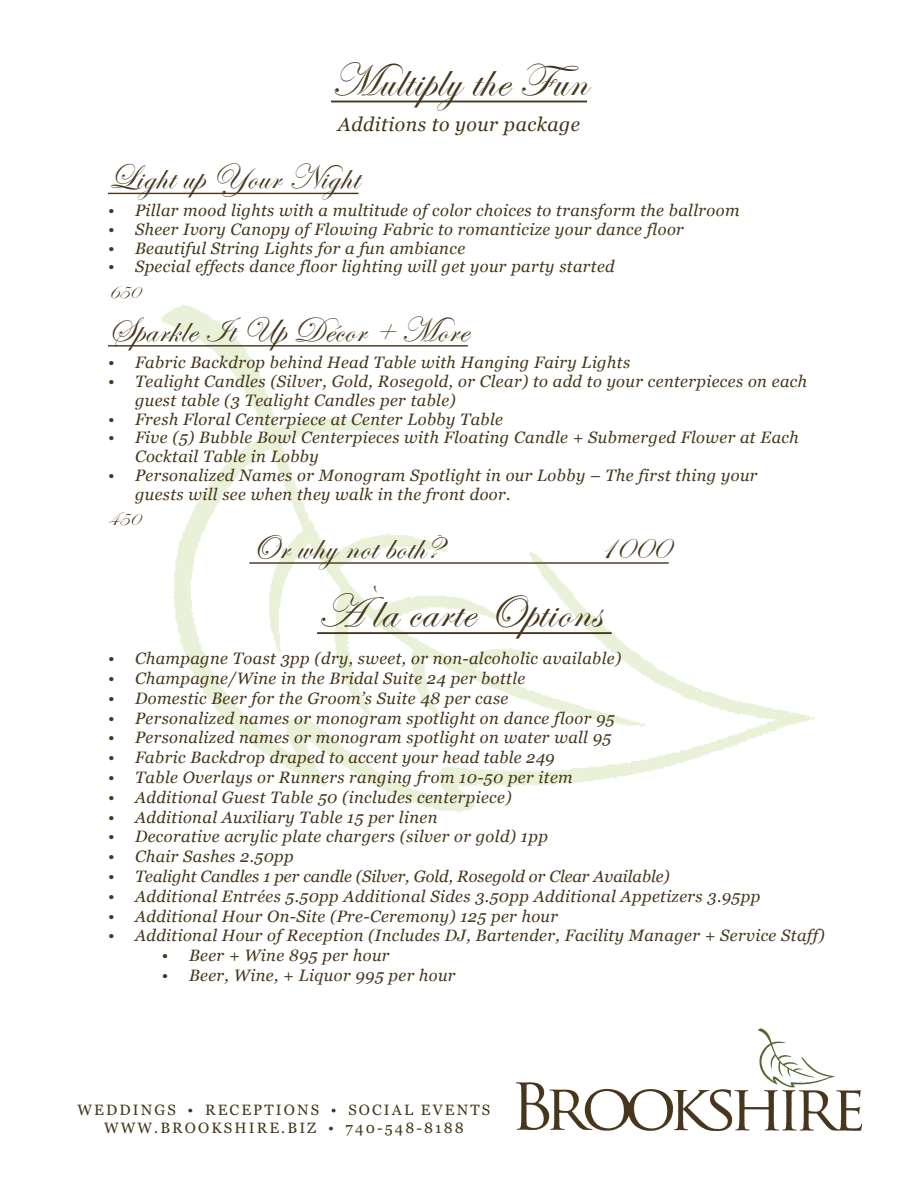
<style>
.page{position:relative;width:918px;height:1188px;background:#fff}
.page>*{position:absolute;margin:0;border:0;box-sizing:border-box;transform-origin:0 0}
.t1{font:48px "Edwardian Script ITC";letter-spacing:.025em;color:#47361b}
.t2{font:36px "Edwardian Script ITC";letter-spacing:.025em;color:#47361b}
.t3{font:21px "Edwardian Script ITC";letter-spacing:.025em;color:#47361b}
.t4{font:italic 19.5px "Georgia";letter-spacing:.025em;color:#47361b}
.t5{font:italic 16.5px/18.8px "Georgia";letter-spacing:.025em;color:#47361b}
.t6{font:italic 16.5px "Georgia";color:#47361b}
.t7{font:15px/18px "Georgia";letter-spacing:.14em;color:#47361b;text-align:center}
</style>
<div class="page">
<img style="left:161px;top:304px;width:654px;height:508px">
<img style="left:515px;top:1082px;width:348px;height:49px">
<img style="left:752px;top:1028px;width:86px;height:61px">
<hr style="left:331px;top:101px;width:256px;height:1px;background:#47361b">
<hr style="left:108px;top:193px;width:251px;height:1px;background:#47361b">
<hr style="left:108px;top:345px;width:360px;height:2px;background:#47361b">
<hr style="left:249px;top:562px;width:420px;height:2px;background:#47361b">
<hr style="left:317px;top:632px;width:295px;height:2px;background:#47361b">
<p class="t1" style="left:331px;top:54px;width:258px">Multiply the Fun</p>
<p class="t4" style="left:338px;top:112px;width:244px">Additions to your package</p>
<p class="t2" style="left:108px;top:158px;width:252px">Light up Your Night</p>
<p class="t5" style="left:108px;top:201px;width:633px">• Pillar mood lights with a multitude of color choices to transform the ballroom</p>
<p class="t5" style="left:108px;top:220px;width:577px">• Sheer Ivory Canopy of Flowing Fabric to romanticize your dance floor</p>
<p class="t5" style="left:108px;top:239px;width:359px">• Beautiful String Lights for a fun ambiance</p>
<p class="t5" style="left:108px;top:257px;width:508px">• Special effects dance floor lighting will get your party started</p>
<p class="t3" style="left:108px;top:280px;width:33px">650</p>
<p class="t2" style="left:108px;top:310px;width:361px">Sparkle It Up Décor + More</p>
<p class="t5" style="left:108px;top:354px;width:524px">• Fabric Backdrop behind Head Table with Hanging Fairy Lights</p>
<p class="t5" style="left:135px;top:372px;width:674px;text-indent:-27px">• Tealight Candles (Silver, Gold, Rosegold, or Clear) to add to your centerpieces on each guest table (3 Tealight Candles per table)</p>
<p class="t5" style="left:108px;top:410px;width:397px">• Fresh Floral Centerpiece at Center Lobby Table</p>
<p class="t5" style="left:135px;top:429px;width:665px;text-indent:-27px">• Five (5) Bubble Bowl Centerpieces with Floating Candle + Submerged Flower at Each<br>Cocktail Table in Lobby</p>
<p class="t5" style="left:135px;top:466px;width:624px;text-indent:-27px">• Personalized Names or Monogram Spotlight in our Lobby – The first thing your guests will see when they walk in the front door.</p>
<p class="t3" style="left:108px;top:507px;width:33px">450</p>
<p class="t2" style="left:249px;top:527px;width:194px">Or why not both?</p>
<p class="t2" style="left:597px;top:527px;width:73px">1000</p>
<p class="t1" style="left:317px;top:585px;width:285px">À la carte Options</p>
<p class="t5" style="left:108px;top:649px;width:515px">• Champagne Toast 3pp (dry, sweet, or non-alcoholic available)</p>
<p class="t5" style="left:108px;top:669px;width:419px">• Champagne/Wine in the Bridal Suite 24 per bottle</p>
<p class="t5" style="left:108px;top:689px;width:402px">• Domestic Beer for the Groom’s Suite 48 per case</p>
<p class="t5" style="left:108px;top:709px;width:508px">• Personalized names or monogram spotlight on dance floor 95</p>
<p class="t5" style="left:108px;top:728px;width:505px">• Personalized names or monogram spotlight on water wall 95</p>
<p class="t5" style="left:108px;top:748px;width:448px">• Fabric Backdrop draped to accent your head table 249</p>
<p class="t5" style="left:108px;top:768px;width:466px">• Table Overlays or Runners ranging from 10-50 per item</p>
<p class="t5" style="left:108px;top:788px;width:405px">• Additional Guest Table 50 (includes centerpiece)</p>
<p class="t5" style="left:108px;top:808px;width:331px">• Additional Auxiliary Table 15 per linen</p>
<p class="t5" style="left:108px;top:827px;width:441px">• Decorative acrylic plate chargers (silver or gold) 1pp</p>
<p class="t5" style="left:108px;top:847px;width:187px">• Chair Sashes 2.50pp</p>
<p class="t6" style="left:108px;top:866px;width:563px">• Tealight Candles 1 per candle (Silver, Gold, Rosegold or Clear Available)</p>
<p class="t5" style="left:108px;top:887px;width:654px">• Additional Entrées 5.50pp Additional Sides 3.50pp Additional Appetizers 3.95pp</p>
<p class="t5" style="left:108px;top:907px;width:452px">• Additional Hour On-Site (Pre-Ceremony) 125 per hour</p>
<p class="t5" style="left:108px;top:926px;width:718px">• Additional Hour of Reception (Includes DJ, Bartender, Facility Manager + Service Staff)</p>
<p class="t5" style="left:162px;top:946px;width:229px">• Beer + Wine 895 per hour</p>
<p class="t5" style="left:162px;top:966px;width:295px">• Beer, Wine, + Liquor 995 per hour</p>
<p class="t7" style="left:78px;top:1101px;width:414px">WEDDINGS • RECEPTIONS • SOCIAL EVENTS<br>WWW.BROOKSHIRE.BIZ • 740-548-8188</p>
</div>
